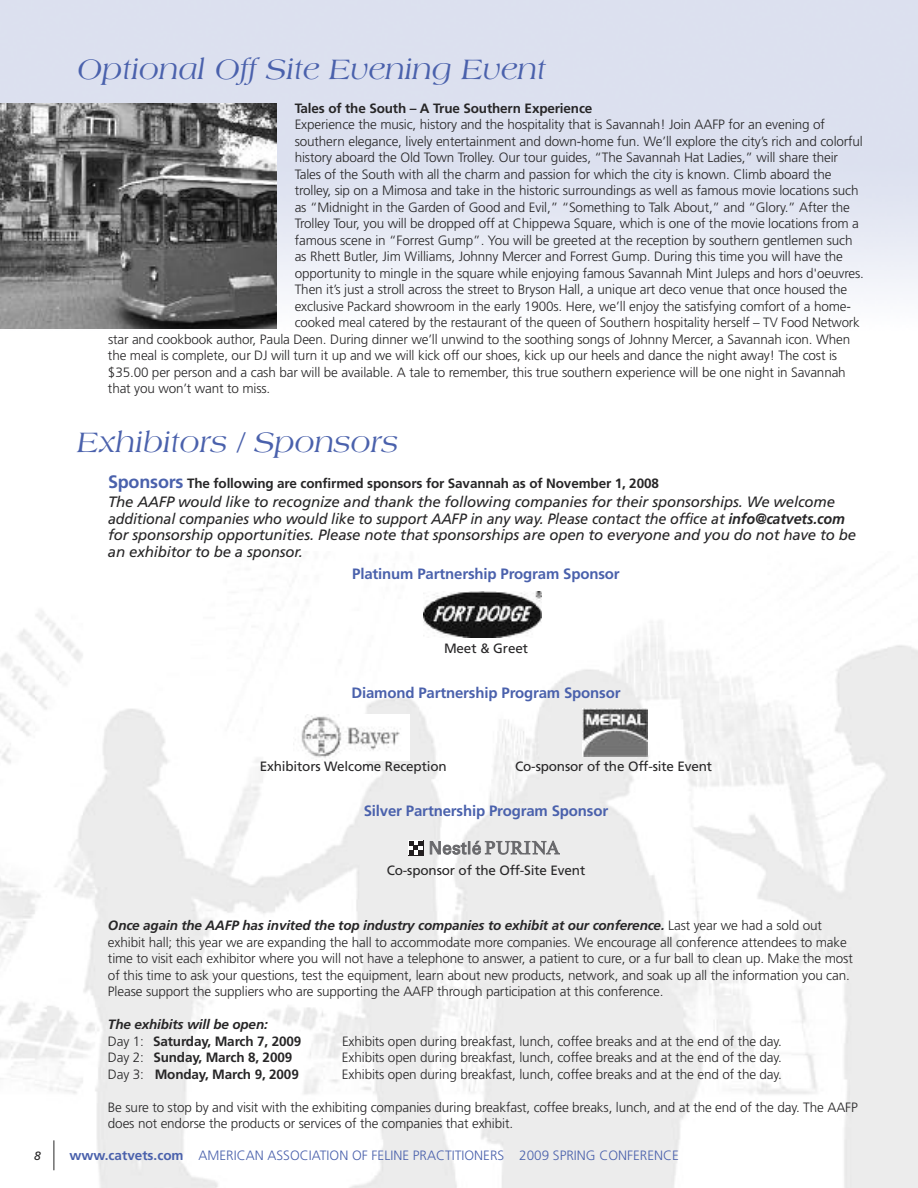
<style>
.page{position:relative;width:918px;height:1188px;background:#fff}
.page>*{position:absolute;margin:0;border:0;box-sizing:border-box;transform-origin:0 0}
.t1{font:italic 30px "Americana";color:#4a61ac}
.t2{font:italic 15px/16.5px "Frutiger";letter-spacing:-.01em;color:#272627}
.t3{font:700 15px "Frutiger";letter-spacing:-.01em;color:#4a61ac}
.t4{font:300 13.5px/16.5px "Frutiger";letter-spacing:-.01em;color:#272627}
.t5{font:700 13.5px "Frutiger";letter-spacing:-.01em;color:#272627}
.t6{font:13.5px "Frutiger";letter-spacing:-.01em;color:#272627}
.t7{font:300 13.5px "Frutiger";color:#4a61ac}
.t8{font:italic 700 13.5px/16.5px "Frutiger";letter-spacing:-.01em;color:#272627}
.t9{font:italic 12px "Frutiger";color:#272627}
.s1{font-size:18px;color:#4a61ac}
.s2{font-weight:700}
.s3{font-weight:700;font-style:italic}
.s4{font-weight:300;font-style:normal}
.s5{font-style:normal}
.s6{font-weight:300}
</style>
<div class="page">
<img style="left:0;top:0;width:918px;height:294px">
<img style="left:0;top:551px;width:918px;height:637px">
<img style="left:0;top:104px;width:277px;height:225px">
<hr style="left:54px;top:1140px;width:1px;height:30px;background:#272627">
<div style="left:416px;top:587px;width:138px;height:56px;background:#fff"></div>
<img style="left:424px;top:591px;width:117px;height:46px">
<img style="left:293px;top:715px;width:117px;height:46px">
<img style="left:582px;top:708px;width:65px;height:48px">
<svg style="left:430px;top:840px;width:130px;height:15px;background:#b4b4b6"></svg>
<div style="left:408px;top:840px;width:15px;height:15px;background:#fff"></div>
<svg style="left:409px;top:841px;width:14px;height:14px"></svg>
<svg style="left:409px;top:841px;width:13px;height:13px"></svg>
<h1 class="t1" style="left:78px;top:57px;width:470px">Optional Off Site Evening Event</h1>
<p class="t5" style="left:295px;top:102px;width:299px">Tales of the South – A True Southern Experience</p>
<p class="t4" style="left:295px;top:117px;width:532px">Experience the music, history and the hospitality that is Savannah! Join AAFP for an evening of</p>
<p class="t4" style="left:295px;top:134px;width:570px">southern elegance, lively entertainment and down-home fun. We’ll explore the city’s rich and colorful</p>
<p class="t4" style="left:295px;top:150px;width:545px">history aboard the Old Town Trolley. Our tour guides, “The Savannah Hat Ladies,” will share their</p>
<p class="t4" style="left:295px;top:167px;width:538px">Tales of the South with all the charm and passion for which the city is known. Climb aboard the</p>
<p class="t4" style="left:295px;top:183px;width:565px">trolley, sip on a Mimosa and take in the historic surroundings as well as famous movie locations such</p>
<p class="t4" style="left:295px;top:200px;width:557px">as “Midnight in the Garden of Good and Evil,” “Something to Talk About,” and “Glory.” After the</p>
<p class="t4" style="left:295px;top:216px;width:566px">Trolley Tour, you will be dropped off at Chippewa Square, which is one of the movie locations from a</p>
<p class="t4" style="left:295px;top:233px;width:559px">famous scene in “Forrest Gump”. You will be greeted at the reception by southern gentlemen such</p>
<p class="t4" style="left:295px;top:249px;width:550px">as Rhett Butler, Jim Williams, Johnny Mercer and Forrest Gump. During this time you will have the</p>
<p class="t4" style="left:295px;top:266px;width:571px">opportunity to mingle in the square while enjoying famous Savannah Mint Juleps and hors d'oeuvres.</p>
<p class="t4" style="left:295px;top:282px;width:554px">Then it’s just a stroll across the street to Bryson Hall, a unique art deco venue that once housed the</p>
<p class="t4" style="left:295px;top:299px;width:558px">exclusive Packard showroom in the early 1900s. Here, we’ll enjoy the satisfying comfort of a home-</p>
<p class="t4" style="left:295px;top:315px;width:567px">cooked meal catered by the restaurant of the queen of Southern hospitality herself – TV Food Network</p>
<p class="t4" style="left:108px;top:332px;width:744px">star and cookbook author, Paula Deen. During dinner we’ll unwind to the soothing songs of Johnny Mercer, a Savannah icon. When</p>
<p class="t4" style="left:108px;top:348px;width:731px">the meal is complete, our DJ will turn it up and we will kick off our shoes, kick up our heels and dance the night away! The cost is</p>
<p class="t4" style="left:108px;top:365px;width:739px">$35.00 per person and a cash bar will be available. A tale to remember, this true southern experience will be one night in Savannah</p>
<p class="t4" style="left:108px;top:381px;width:164px">that you won’t want to miss.</p>
<h1 class="t1" style="left:78px;top:430px;width:322px">Exhibitors / Sponsors</h1>
<p class="t5" style="left:108px;top:477px;width:552px"><span class="s1">Sponsors</span> The following are confirmed sponsors for Savannah as of November 1, 2008</p>
<p class="t2" style="left:108px;top:495px;width:750px">The AAFP would like to recognize and thank the following companies for their sponsorships. We welcome additional companies who would like to support AAFP in any way. Please contact the office at <span class="s2">info@catvets.com </span>for sponsorship opportunities. Please note that sponsorships are open to everyone and you do not have to be an exhibitor to be a sponsor.</p>
<p class="t3" style="left:352px;top:568px;width:269px">Platinum Partnership Program Sponsor</p>
<p class="t6" style="left:444px;top:643px;width:85px">Meet &amp; Greet</p>
<p class="t3" style="left:351px;top:686px;width:271px">Diamond Partnership Program Sponsor</p>
<p class="t6" style="left:260px;top:761px;width:188px">Exhibitors Welcome Reception</p>
<p class="t6" style="left:515px;top:761px;width:199px">Co-sponsor of the Off-site Event</p>
<p class="t3" style="left:364px;top:805px;width:246px">Silver Partnership Program Sponsor</p>
<p class="t6" style="left:387px;top:865px;width:200px">Co-sponsor of the Off-Site Event</p>
<p class="t4" style="left:108px;top:918px;width:746px"><span class="s3">Once again the AAFP has invited the top industry companies to exhibit at our conference.</span> Last year we had a sold out exhibit hall; this year we are expanding the hall to accommodate more companies. We encourage all conference attendees to make time to visit each exhibitor where you will not have a telephone to answer, a patient to cure, or a fur ball to clean up. Make the most of this time to ask your questions, test the equipment, learn about new products, network, and soak up all the information you can.<br>Please support the suppliers who are supporting the AAFP through participation at this conference.</p>
<p class="t8" style="left:108px;top:1017px;width:195px">The exhibits will be open:<br><span class="s4">Day 1:</span> <span class="s5">Saturday, March 7, 2009</span></p>
<p class="t4" style="left:342px;top:1034px;width:441px">Exhibits open during breakfast, lunch, coffee breaks and at the end of the day.</p>
<p class="t5" style="left:108px;top:1052px;width:186px"><span class="s6">Day 2:</span> Sunday, March 8, 2009</p>
<p class="t4" style="left:342px;top:1050px;width:441px">Exhibits open during breakfast, lunch, coffee breaks and at the end of the day.</p>
<p class="t5" style="left:108px;top:1069px;width:192px"><span class="s6">Day 3:</span> Monday, March 9, 2009</p>
<p class="t4" style="left:342px;top:1067px;width:441px">Exhibits open during breakfast, lunch, coffee breaks and at the end of the day.</p>
<p class="t4" style="left:108px;top:1100px;width:751px">Be sure to stop by and visit with the exhibiting companies during breakfast, coffee breaks, lunch, and at the end of the day. The AAFP does not endorse the products or services of the companies that exhibit.</p>
<p class="t9" style="left:34px;top:1151px;width:8px">8</p>
<p class="t7" style="left:70px;top:1150px;width:611px"><span class="s2">www.catvets.com</span> AMERICAN ASSOCIATION OF FELINE PRACTITIONERS 2009 SPRING CONFERENCE</p>
</div>
